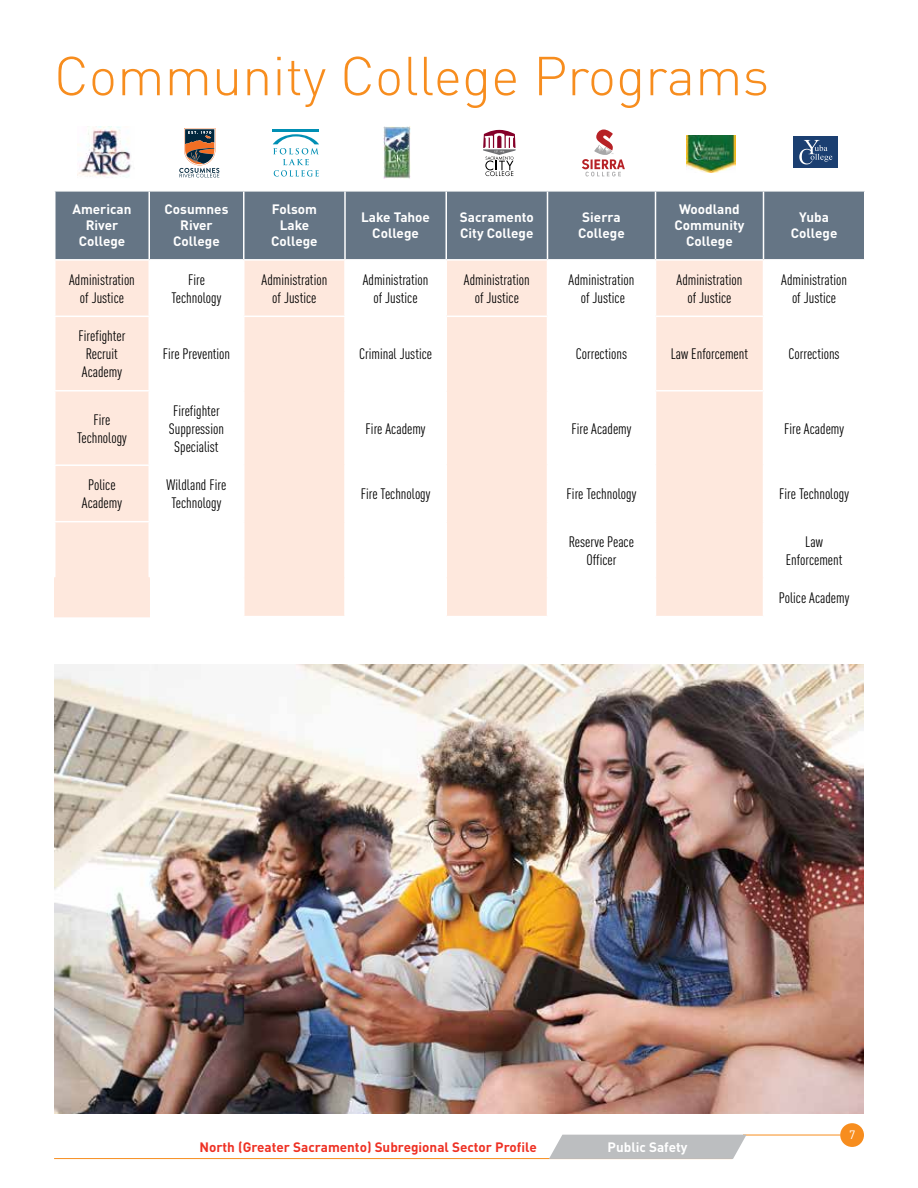
<style>
.page{position:relative;width:918px;height:1188px;background:#fff}
.page>*{position:absolute;margin:0;border:0;box-sizing:border-box;transform-origin:0 0}
.t1{font:300 54px "DIN Pro";color:#f78d1e}
.t2{font:condensed 15px/18px "DIN Pro";color:#000;text-align:center}
.t3{font:700 13.5px/16.2px "DIN Pro";color:#fff;text-align:center}
.t4{font:700 13.5px "DIN Pro";color:#ee3124}
.t5{font:12px "DIN Pro";color:#fff}
</style>
<div class="page">
<hr style="left:54px;top:1158px;width:678px;height:1px;background:#f78d1e">
<hr style="left:743px;top:1135px;width:98px;height:1px;background:#f78d1e">
<div style="left:840px;top:1123px;width:24px;height:24px;background:#f78d1e;border-radius:50%"></div>
<svg style="left:549px;top:1135px;width:198px;height:24px;background:#c0c2c4"></svg>
<img style="left:78px;top:126px;width:54px;height:52px">
<svg style="left:582px;top:129px;width:43px;height:47px"></svg>
<svg style="left:179px;top:128px;width:40px;height:49px"></svg>
<hr style="left:273px;top:129px;width:46px;height:2px;background:#008fb4">
<svg style="left:273px;top:134px;width:46px;height:43px"></svg>
<svg style="left:483px;top:130px;width:33px;height:46px"></svg>
<img style="left:686px;top:135px;width:49px;height:37px">
<div style="left:794px;top:136px;width:44px;height:32px;background:#1b3f71"></div>
<svg style="left:799px;top:140px;width:33px;height:24px"></svg>
<img style="left:383px;top:127px;width:28px;height:52px">
<div style="left:56px;top:192px;width:808px;height:67px;background:#657585"></div>
<svg style="left:56px;top:261px;width:707px;height:355px;fill:#fee8dd"></svg>
<hr style="left:148px;top:192px;width:2px;height:67px;background:#fff">
<hr style="left:243px;top:192px;width:1px;height:67px;background:#fff">
<hr style="left:344px;top:192px;width:2px;height:67px;background:#fff">
<hr style="left:446px;top:192px;width:1px;height:67px;background:#fff">
<hr style="left:547px;top:192px;width:1px;height:67px;background:#fff">
<hr style="left:655px;top:192px;width:1px;height:67px;background:#fff">
<hr style="left:763px;top:192px;width:1px;height:67px;background:#fff">
<hr style="left:148px;top:261px;width:2px;height:55px;background:#fff">
<hr style="left:243px;top:261px;width:1px;height:55px;background:#fff">
<hr style="left:344px;top:261px;width:2px;height:55px;background:#fff">
<hr style="left:446px;top:261px;width:1px;height:55px;background:#fff">
<hr style="left:547px;top:261px;width:1px;height:55px;background:#fff">
<hr style="left:655px;top:261px;width:1px;height:55px;background:#fff">
<hr style="left:54px;top:316px;width:95px;height:1px;background:#fff">
<hr style="left:149px;top:316px;width:95px;height:1px;background:#fff">
<hr style="left:148px;top:317px;width:2px;height:73px;background:#fff">
<hr style="left:345px;top:316px;width:101px;height:1px;background:#fff">
<hr style="left:548px;top:316px;width:108px;height:1px;background:#fff">
<hr style="left:656px;top:316px;width:108px;height:1px;background:#fff">
<hr style="left:655px;top:317px;width:1px;height:73px;background:#fff">
<hr style="left:54px;top:390px;width:95px;height:2px;background:#fff">
<hr style="left:149px;top:390px;width:95px;height:2px;background:#fff">
<hr style="left:148px;top:392px;width:2px;height:72px;background:#fff">
<hr style="left:344px;top:390px;width:103px;height:2px;background:#fff">
<hr style="left:547px;top:390px;width:109px;height:2px;background:#fff">
<hr style="left:54px;top:464px;width:95px;height:2px;background:#fff">
<hr style="left:149px;top:464px;width:95px;height:2px;background:#fff">
<hr style="left:148px;top:466px;width:2px;height:55px;background:#fff">
<hr style="left:344px;top:464px;width:103px;height:2px;background:#fff">
<hr style="left:547px;top:464px;width:109px;height:2px;background:#fff">
<hr style="left:54px;top:521px;width:95px;height:1px;background:#fff">
<hr style="left:149px;top:521px;width:95px;height:1px;background:#fff">
<hr style="left:148px;top:522px;width:2px;height:55px;background:#fff">
<hr style="left:344px;top:521px;width:103px;height:1px;background:#fff">
<hr style="left:547px;top:521px;width:109px;height:1px;background:#fff">
<hr style="left:150px;top:577px;width:94px;height:2px;background:#fff">
<hr style="left:344px;top:577px;width:103px;height:2px;background:#fff">
<hr style="left:547px;top:577px;width:109px;height:2px;background:#fff">
<hr style="left:54px;top:577px;width:96px;height:2px;background:#fee8dd">
<hr style="left:54px;top:579px;width:2px;height:37px;background:#fee8dd">
<hr style="left:148px;top:579px;width:2px;height:37px;background:#fee8dd">
<hr style="left:54px;top:616px;width:96px;height:1px;background:#fee8dd">
<hr style="left:244px;top:316px;width:101px;height:1px;background:#fff">
<hr style="left:243px;top:317px;width:1px;height:73px;background:#fff">
<hr style="left:344px;top:317px;width:2px;height:73px;background:#fff">
<hr style="left:243px;top:392px;width:1px;height:72px;background:#fff">
<hr style="left:344px;top:392px;width:2px;height:72px;background:#fff">
<hr style="left:243px;top:466px;width:1px;height:55px;background:#fff">
<hr style="left:344px;top:466px;width:2px;height:55px;background:#fff">
<hr style="left:243px;top:522px;width:1px;height:55px;background:#fff">
<hr style="left:344px;top:522px;width:2px;height:55px;background:#fff">
<hr style="left:243px;top:579px;width:1px;height:37px;background:#fff">
<hr style="left:344px;top:579px;width:2px;height:37px;background:#fff">
<hr style="left:446px;top:316px;width:102px;height:1px;background:#fff">
<hr style="left:446px;top:317px;width:1px;height:73px;background:#fff">
<hr style="left:547px;top:317px;width:1px;height:73px;background:#fff">
<hr style="left:446px;top:392px;width:1px;height:72px;background:#fff">
<hr style="left:547px;top:392px;width:1px;height:72px;background:#fff">
<hr style="left:446px;top:466px;width:1px;height:55px;background:#fff">
<hr style="left:547px;top:466px;width:1px;height:55px;background:#fff">
<hr style="left:446px;top:522px;width:1px;height:55px;background:#fff">
<hr style="left:547px;top:522px;width:1px;height:55px;background:#fff">
<hr style="left:446px;top:579px;width:1px;height:37px;background:#fff">
<hr style="left:547px;top:579px;width:1px;height:37px;background:#fff">
<hr style="left:656px;top:390px;width:108px;height:2px;background:#fff">
<hr style="left:655px;top:392px;width:1px;height:72px;background:#fff">
<hr style="left:655px;top:466px;width:1px;height:55px;background:#fff">
<hr style="left:655px;top:522px;width:1px;height:55px;background:#fff">
<hr style="left:655px;top:579px;width:1px;height:37px;background:#fff">
<img style="left:54px;top:664px;width:810px;height:450px">
<h1 class="t1" style="left:54px;top:34px;width:717px">Community College Programs</h1>
<p class="t3" style="left:72px;top:199px;width:61px">American<br>River<br>College</p>
<p class="t3" style="left:165px;top:199px;width:65px">Cosumnes<br>River<br>College</p>
<p class="t3" style="left:271px;top:199px;width:48px">Folsom<br>Lake<br>College</p>
<p class="t3" style="left:361px;top:207px;width:70px">Lake Tahoe<br>College</p>
<p class="t3" style="left:460px;top:207px;width:75px;text-align:left">Sacramento<br>City College</p>
<p class="t3" style="left:578px;top:207px;width:48px">Sierra<br>College</p>
<p class="t3" style="left:675px;top:199px;width:71px">Woodland<br>Community<br>College</p>
<p class="t3" style="left:791px;top:207px;width:48px">Yuba<br>College</p>
<p class="t2" style="left:69px;top:269px;width:67px">Administration of Justice</p>
<p class="t2" style="left:172px;top:269px;width:51px">Fire<br>Technology</p>
<p class="t2" style="left:261px;top:269px;width:67px">Administration of Justice</p>
<p class="t2" style="left:363px;top:269px;width:67px">Administration of Justice</p>
<p class="t2" style="left:464px;top:269px;width:67px">Administration of Justice</p>
<p class="t2" style="left:569px;top:269px;width:67px">Administration of Justice</p>
<p class="t2" style="left:677px;top:269px;width:67px">Administration of Justice</p>
<p class="t2" style="left:781px;top:269px;width:67px">Administration of Justice</p>
<p class="t2" style="left:79px;top:326px;width:48px;text-align:left">Firefighter<br>Recruit<br>Academy</p>
<p class="t2" style="left:163px;top:344px;width:69px">Fire Prevention</p>
<p class="t2" style="left:359px;top:344px;width:74px">Criminal Justice</p>
<p class="t2" style="left:576px;top:344px;width:53px">Corrections</p>
<p class="t2" style="left:671px;top:344px;width:79px">Law Enforcement</p>
<p class="t2" style="left:788px;top:344px;width:53px">Corrections</p>
<p class="t2" style="left:77px;top:409px;width:51px">Fire<br>Technology</p>
<p class="t2" style="left:169px;top:400px;width:57px">Firefighter<br>Suppression<br>Specialist</p>
<p class="t2" style="left:366px;top:418px;width:62px">Fire Academy</p>
<p class="t2" style="left:571px;top:418px;width:62px">Fire Academy</p>
<p class="t2" style="left:784px;top:418px;width:62px">Fire Academy</p>
<p class="t2" style="left:82px;top:475px;width:42px">Police<br>Academy</p>
<p class="t2" style="left:167px;top:475px;width:61px">Wildland Fire<br>Technology</p>
<p class="t2" style="left:361px;top:484px;width:71px">Fire Technology</p>
<p class="t2" style="left:567px;top:484px;width:71px">Fire Technology</p>
<p class="t2" style="left:779px;top:484px;width:71px">Fire Technology</p>
<p class="t2" style="left:569px;top:531px;width:67px">Reserve Peace<br>Officer</p>
<p class="t2" style="left:786px;top:531px;width:58px">Law<br>Enforcement</p>
<p class="t2" style="left:779px;top:588px;width:72px">Police Academy</p>
<p class="t4" style="left:199px;top:1136px;width:339px">North (Greater Sacramento) Subregional Sector Profile</p>
<p class="t3" style="left:608px;top:1137px;width:81px">Public Safety</p>
<p class="t5" style="left:849px;top:1125px;width:8px">7</p>
</div>
